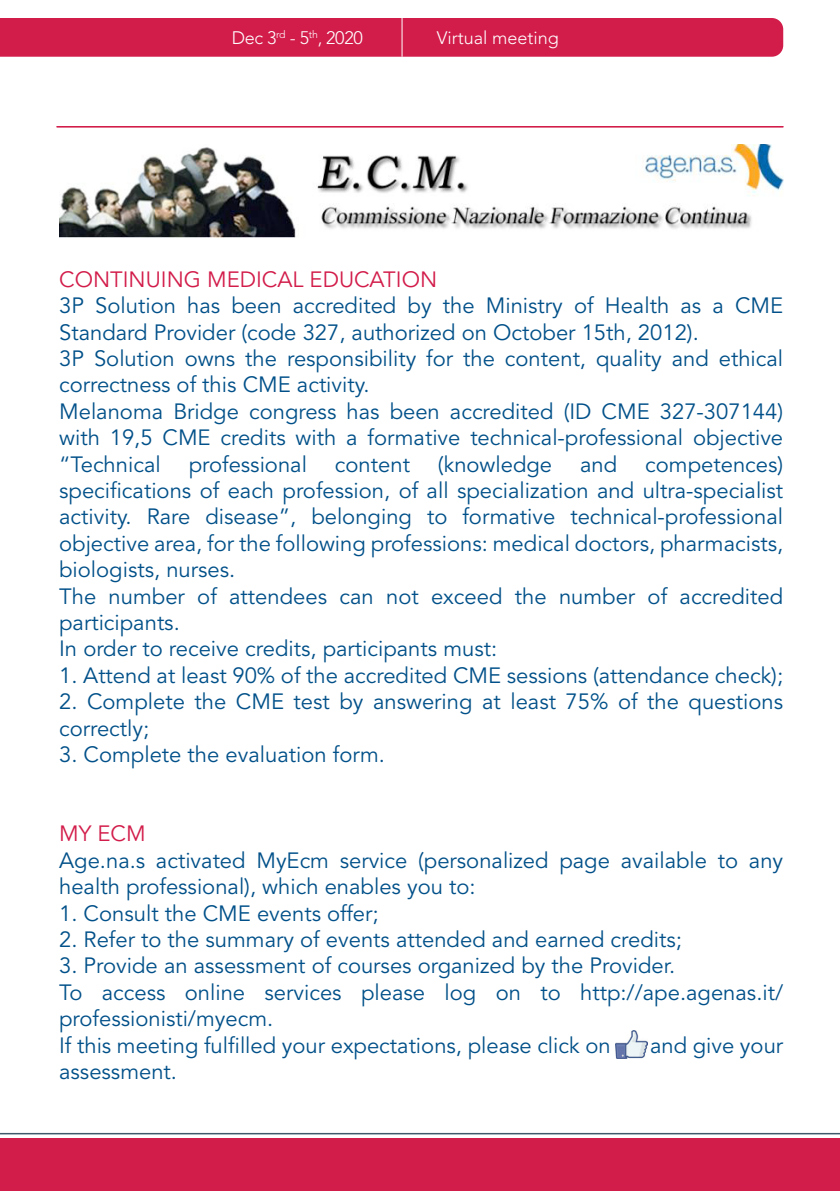
<style>
.page{position:relative;width:840px;height:1191px;background:#fff}
.page>*{position:absolute;margin:0;border:0;box-sizing:border-box;transform-origin:0 0}
.t1{font:22px/26.4px "Avenir LT Std";color:#015089}
.t2{font:22px "Avenir LT Std";color:#d21c4a}
.t3{font:300 18px "Avenir LT Std";color:#fff}
</style>
<div class="page">
<div style="left:0;top:18px;width:782px;height:39px;background:#d21c4a"></div>
<hr style="left:0;top:1133px;width:839px;height:1px;background:#3f596b">
<div style="left:0;top:1138px;width:839px;height:53px;background:#d21c4a"></div>
<svg style="left:57px;top:126px;width:725px;height:1px"></svg>
<img style="left:59px;top:144px;width:723px;height:93px">
<img style="left:615px;top:1030px;width:31px;height:28px">
<hr style="left:401px;top:4px;width:1px;height:53px;background:#fff">
<p class="t3" style="left:232px;top:27px;width:132px">Dec 3<sup>rd</sup> - 5<sup>th</sup>, 2020</p>
<p class="t3" style="left:436px;top:27px;width:124px">Virtual meeting</p>
<p class="t2" style="left:59px;top:266px;width:379px">CONTINUING MEDICAL EDUCATION</p>
<p class="t1" style="left:59px;top:293px;width:725px">3P Solution has been accredited by the Ministry of Health as a CME<br>Standard Provider (code 327, authorized on October 15th, 2012).</p>
<p class="t1" style="left:59px;top:346px;width:725px">3P Solution owns the responsibility for the content, quality and ethical correctness of this CME activity.</p>
<p class="t1" style="left:59px;top:398px;width:725px;text-align:justify">Melanoma Bridge congress has been accredited (ID CME 327-307144) with 19,5 CME credits with a formative technical-professional objective “Technical</p>
<p class="t1" style="left:189px;top:451px;width:120px">professional</p>
<p class="t1" style="left:335px;top:451px;width:76px">content</p>
<p class="t1" style="left:438px;top:451px;width:116px">(knowledge</p>
<p class="t1" style="left:580px;top:451px;width:39px">and</p>
<p class="t1" style="left:59px;top:451px;width:725px;text-align:justify;text-indent:585px">competences) specifications of each profession, of all specialization and ultra-specialist activity. Rare disease”, belonging to formative technical-professional objective area, for the following professions: medical doctors, pharmacists, biologists, nurses.</p>
<p class="t1" style="left:59px;top:583px;width:725px">The number of attendees can not exceed the number of accredited participants.</p>
<p class="t1" style="left:59px;top:636px;width:439px">In order to receive credits, participants must:</p>
<p class="t1" style="left:59px;top:662px;width:725px">1. Attend at least 90% of the accredited CME sessions (attendance check);</p>
<p class="t1" style="left:59px;top:689px;width:725px">2. Complete the CME test by answering at least 75% of the questions correctly;</p>
<p class="t1" style="left:59px;top:742px;width:327px">3. Complete the evaluation form.</p>
<p class="t2" style="left:59px;top:821px;width:88px">MY ECM</p>
<p class="t1" style="left:59px;top:847px;width:725px">Age.na.s activated MyEcm service (personalized page available to any health professional), which enables you to:</p>
<p class="t1" style="left:59px;top:900px;width:321px">1. Consult the CME events offer;</p>
<p class="t1" style="left:59px;top:926px;width:624px">2. Refer to the summary of events attended and earned credits;</p>
<p class="t1" style="left:59px;top:953px;width:617px">3. Provide an assessment of courses organized by the Provider.</p>
<p class="t1" style="left:59px;top:979px;width:725px">To access online services please log on to http://ape.agenas.it/ professionisti/myecm.</p>
<p class="t1" style="left:59px;top:1032px;width:552px">If this meeting fulfilled your expectations, please click on</p>
<p class="t1" style="left:649px;top:1032px;width:135px">and give your</p>
<p class="t1" style="left:59px;top:1058px;width:119px">assessment.</p>
</div>
